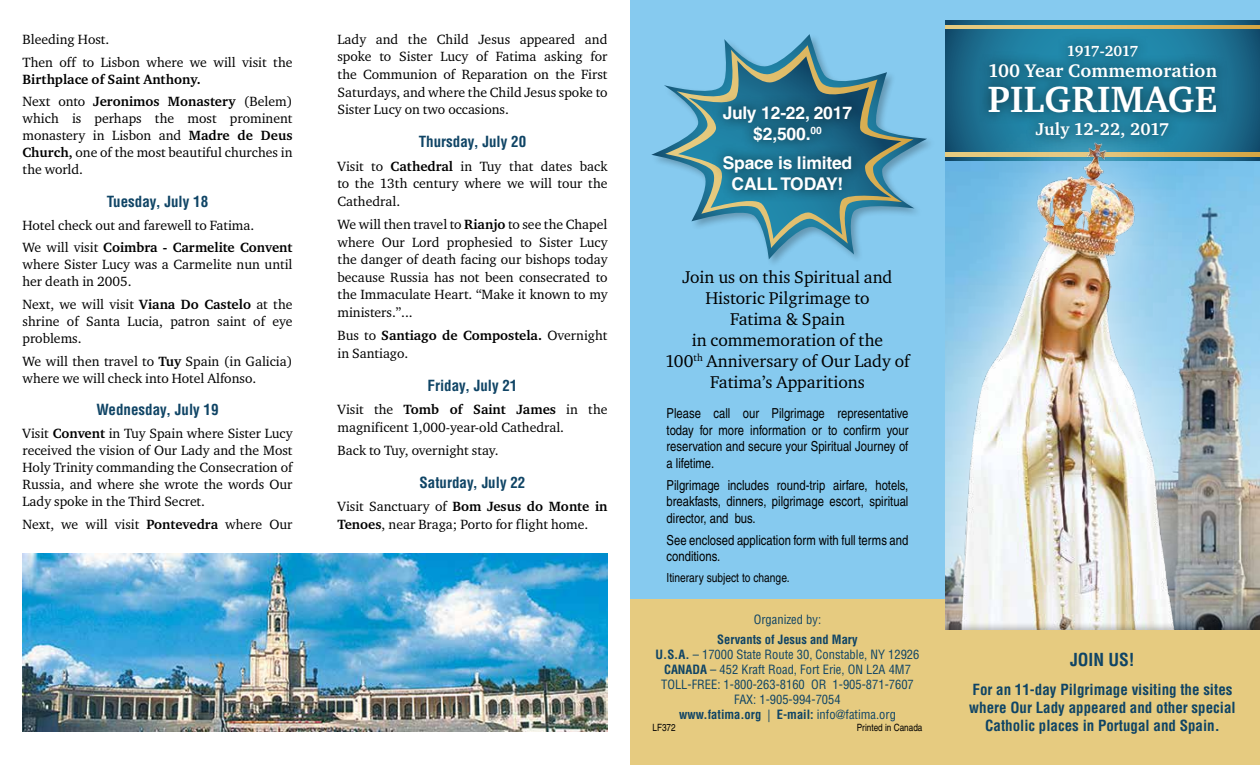
<style>
.page{position:relative;width:1260px;height:765px;background:#fff}
.page>*{position:absolute;margin:0;border:0;box-sizing:border-box;transform-origin:0 0}
.t1{font:700 37.5px "Charter ITC";letter-spacing:.01em;color:#fff}
.t2{font:700 18.75px "Charter ITC";letter-spacing:.01em;color:#fff}
.t3{font:17.5px/21px "Charter ITC";color:#000;text-align:center}
.t4{font:700 17.5px/20.9px "Helvetica CE";letter-spacing:-.01em;color:#fff;text-align:center}
.t5{font:700 17.5px "Charter ITC";letter-spacing:.01em;color:#fff}
.t6{font:700 condensed 17.5px "Helvetica CE";color:#0f4465}
.t7{font:700 condensed 15px/18px "Helvetica CE";color:#0f4465;text-align:center}
.t8{font:700 15px "Charter ITC";letter-spacing:-.04em;color:#fff}
.t9{font:13.75px/17.6px "Charter ITC";color:#000}
.t10{font:condensed 13.75px/16.5px "Helvetica CE";color:#000;text-align:justify}
.t11{font:700 13.75px/22.6px "Charter ITC";color:#000}
.t12{font:condensed 12.5px/15px "Helvetica CE";color:#0f4465;text-align:center}
.t13{font:condensed 12.5px "Helvetica CE";color:#000}
.t14{font:condensed 10px "Helvetica CE";color:#000}
.s1{font-weight:400}
.s2{font-weight:700}
</style>
<div class="page">
<div style="left:945px;top:0;width:315px;height:34px;background:#86caef"></div>
<img style="left:1240px;top:161px;width:20px;height:460px">
<svg style="left:945px;top:20px;width:315px;height:141px;background:#226a86"></svg>
<svg style="left:945px;top:25px;width:315px;height:3px"></svg>
<hr style="left:934px;top:153px;width:326px;height:3px;background:#d5a646">
<div style="left:977px;top:33px;width:252px;height:118px;background:#000;opacity:.75"></div>
<div style="left:894px;top:84px;width:346px;height:624px;background:#fff;opacity:.75"></div>
<img style="left:945px;top:125px;width:253px;height:496px">
<div style="left:938px;top:621px;width:322px;height:144px;background:#000;opacity:.25"></div>
<div style="left:945px;top:630px;width:315px;height:135px;background:#e6cb80"></div>
<div style="left:630px;top:0;width:315px;height:608px;background:#86caef"></div>
<div style="left:630px;top:600px;width:315px;height:165px;background:#e6cb80"></div>
<img style="left:22px;top:553px;width:586px;height:178px">
<svg style="left:651px;top:34px;width:276px;height:226px"></svg>
<svg style="left:665px;top:45px;width:249px;height:203px"></svg>
<svg style="left:678px;top:56px;width:224px;height:183px"></svg>
<div style="left:711px;top:94px;width:153px;height:109px;background:#000;opacity:.75"></div>
<p class="t9" style="left:22px;top:28px;width:272px;line-height:22.6px">Bleeding Host.<br>Then off to Lisbon where we will visit the</p>
<p class="t11" style="left:22px;top:67px;width:272px">Birthplace of Saint Anthony.<br><span class="s1">Next onto</span> Jeronimos Monastery <span class="s1">(Belem)</span></p>
<p class="t9" style="left:22px;top:110px;width:272px;line-height:17px;text-align:justify">which is perhaps the most prominent monastery in Lisbon and <span class="s2">Madre de Deus Church,</span> one of the most beautiful churches in the world.</p>
<p class="t7" style="left:107px;top:192px;width:103px">Tuesday, July 18</p>
<p class="t9" style="left:22px;top:213px;width:272px;line-height:22.6px">Hotel check out and farewell to Fatima.<br>We will visit <span class="s2">Coimbra - Carmelite Convent</span></p>
<p class="t9" style="left:22px;top:256px;width:272px;line-height:17px">where Sister Lucy was a Carmelite nun until her death in 2005.</p>
<p class="t9" style="left:22px;top:295px;width:272px;line-height:17px;text-align:justify">Next, we will visit <span class="s2">Viana Do Castelo</span> at the shrine of Santa Lucia, patron saint of eye problems.</p>
<p class="t9" style="left:22px;top:352px;width:271px;line-height:17px">We will then travel to <span class="s2">Tuy</span> Spain (in Galicia) where we will check into Hotel Alfonso.</p>
<p class="t7" style="left:96px;top:401px;width:124px">Wednesday, July 19</p>
<p class="t9" style="left:22px;top:424px;width:272px;line-height:17px;text-align:justify">Visit <span class="s2">Convent</span> in Tuy Spain where Sister Lucy received the vision of Our Lady and the Most Holy Trinity commanding the Consecration of Russia, and where she wrote the words Our Lady spoke in the Third Secret.</p>
<p class="t9" style="left:22px;top:515px;width:272px">Next, we will visit <span class="s2">Pontevedra</span> where Our</p>
<p class="t9" style="left:337px;top:30px;width:272px;text-align:justify">Lady and the Child Jesus appeared and spoke to Sister Lucy of Fatima asking for the Communion of Reparation on the First Saturdays, and where the Child Jesus spoke to Sister Lucy on two occasions.</p>
<p class="t7" style="left:419px;top:133px;width:109px">Thursday, July 20</p>
<p class="t9" style="left:338px;top:157px;width:272px;text-align:justify">Visit to <span class="s2">Cathedral</span> in Tuy that dates back to the 13th century where we will tour the Cathedral.</p>
<p class="t9" style="left:338px;top:215px;width:272px;text-align:justify">We will then travel to <span class="s2">Rianjo</span> to see the Chapel where Our Lord prophesied to Sister Lucy the danger of death facing our bishops today because Russia has not been consecrated to the Immaculate Heart. “Make it known to my ministers.”...</p>
<p class="t9" style="left:338px;top:326px;width:271px">Bus to <span class="s2">Santiago de Compostela.</span> Overnight in Santiago.</p>
<p class="t7" style="left:428px;top:376px;width:91px">Friday, July 21</p>
<p class="t9" style="left:338px;top:400px;width:271px">Visit the <span class="s2">Tomb of Saint James</span> in the magnificent 1,000-year-old Cathedral.</p>
<p class="t9" style="left:338px;top:441px;width:163px">Back to Tuy, overnight stay.</p>
<p class="t7" style="left:420px;top:473px;width:107px">Saturday, July 22</p>
<p class="t9" style="left:338px;top:497px;width:272px">Visit Sanctuary of <span class="s2">Bom Jesus do Monte in<br>Tenoes</span>, near Braga; Porto for flight home.</p>
<p class="t4" style="left:723px;top:102px;width:131px">July 12-22, 2017 $2,500.<sup>00</sup></p>
<p class="t4" style="left:723px;top:152px;width:131px">Space is limited<br>CALL TODAY!</p>
<p class="t3" style="left:665px;top:266px;width:246px">Join us on this Spiritual and<br>Historic Pilgrimage to<br>Fatima &amp; Spain<br>in commemoration of the<br>100<sup>th</sup> Anniversary of Our Lady of<br>Fatima’s Apparitions</p>
<p class="t10" style="left:667px;top:405px;width:243px">Please call our Pilgrimage representative today for more information or to confirm your reservation and secure your Spiritual Journey of a lifetime.</p>
<p class="t10" style="left:667px;top:477px;width:243px">Pilgrimage includes round-trip airfare, hotels, breakfasts, dinners, pilgrimage escort, spiritual director, and bus.</p>
<p class="t10" style="left:667px;top:532px;width:243px">See enclosed application form with full terms and conditions.</p>
<p class="t13" style="left:667px;top:570px;width:125px">Itinerary subject to change.</p>
<p class="t12" style="left:754px;top:612px;width:69px">Organized by:</p>
<p class="t12" style="left:656px;top:632px;width:265px"><span class="s2">Servants of Jesus and Mary<br>U.S.A.</span> – 17000 State Route 30, Constable, NY 12926<br><span class="s2">CANADA</span> – 452 Kraft Road, Fort Erie, ON L2A 4M7<br>TOLL-FREE: 1-800-263-8160 OR 1-905-871-7607<br>FAX: 1-905-994-7054<br><span class="s2">www.fatima.org</span> | <span class="s2">E-mail:</span> info@fatima.org</p>
<p class="t14" style="left:652px;top:722px;width:25px">LF372</p>
<p class="t14" style="left:857px;top:722px;width:67px">Printed in Canada</p>
<p class="t8" style="left:1067px;top:42px;width:73px">1917-2017</p>
<h2 class="t2" style="left:988px;top:59px;width:230px">100 Year Commemoration</h2>
<h1 class="t1" style="left:988px;top:76px;width:231px">PILGRIMAGE</h1>
<p class="t5" style="left:1036px;top:119px;width:135px">July 12-22, 2017</p>
<p class="t6" style="left:1070px;top:649px;width:66px">JOIN US!</p>
<p class="t7" style="left:969px;top:681px;width:268px">For an 11-day Pilgrimage visiting the sites where Our Lady appeared and other special<br>Catholic places in Portugal and Spain.</p>
</div>
